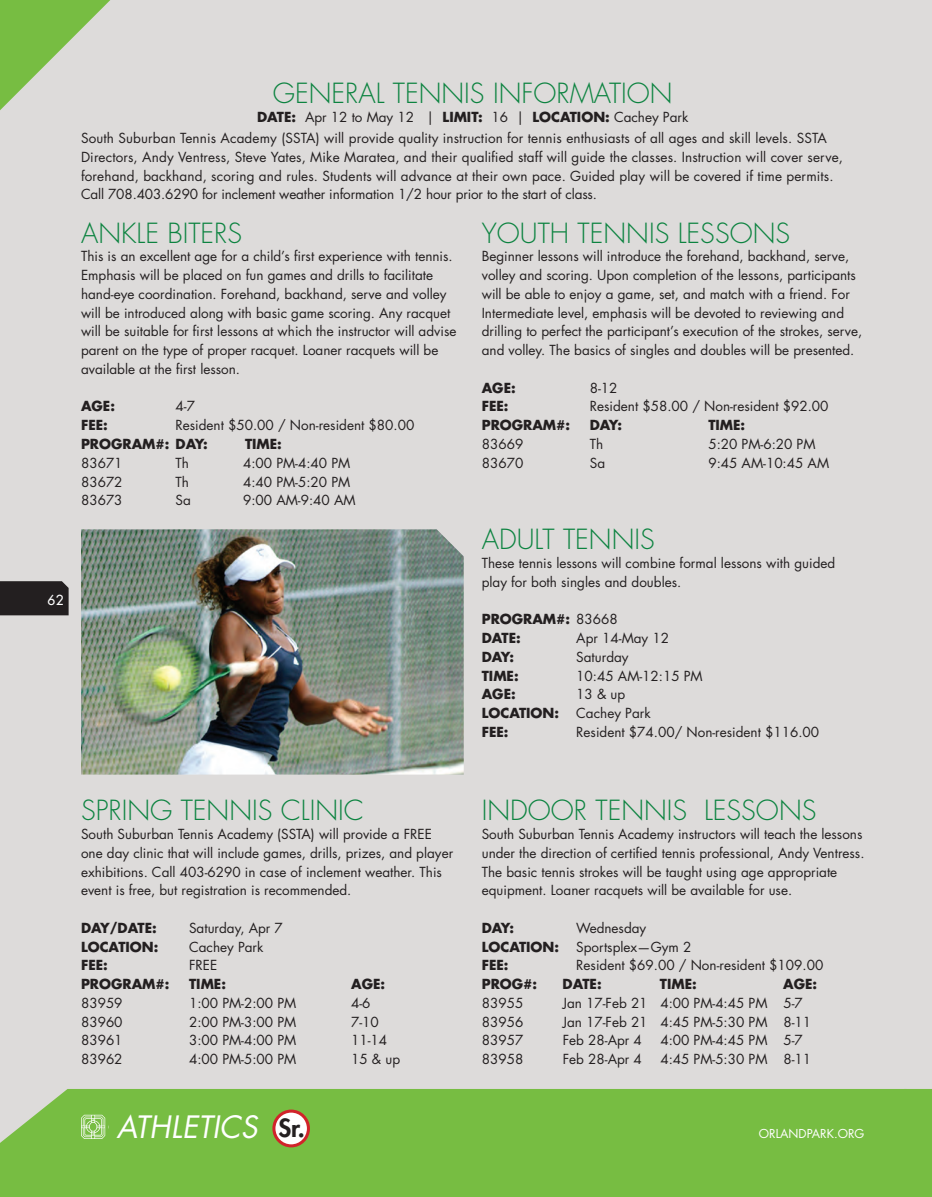
<style>
.page{position:relative;width:932px;height:1197px;background:#fff}
.page>*{position:absolute;margin:0;border:0;box-sizing:border-box;transform-origin:0 0}
.t1{font:italic 30px "Futura Std";color:#fff}
.t2{font:300 27px "Futura Std";color:#0c8340}
.t3{font:800 24.45px "Futura Std";color:#231f20}
.t4{font:13.5px/18.8px "Futura Std";color:#231f20}
.t5{font:700 13.5px/18.8px "Futura Std";color:#231f20}
.t6{font:500 13.5px "Futura Std";color:#fff}
.t7{font:12px "Futura Std";color:#fff}
.s1{font-weight:700}
.s2{font-weight:400}
</style>
<div class="page">
<div style="left:904px;top:0;width:28px;height:1182px;background:#dddbda"></div>
<div style="left:0;top:0;width:904px;height:1182px;background:#dddbda"></div>
<div style="left:906px;top:1089px;width:26px;height:108px;background:#77bd42"></div>
<div style="left:0;top:1089px;width:906px;height:108px;background:#77bd42"></div>
<div style="left:0;top:581px;width:69px;height:34px;background:#231f20"></div>
<svg style="left:0;top:0;width:110px;height:110px"></svg>
<svg style="left:81px;top:1114px;width:24px;height:25px"></svg>
<img style="left:81px;top:529px;width:383px;height:245px">
<div style="left:274px;top:1111px;width:34px;height:35px;background:#fff;border-radius:50%"></div>
<div style="left:272px;top:1109px;width:38px;height:38px;border:3px solid #d1232a;border-radius:50%"></div>
<p class="t6" style="left:47px;top:591px;width:18px">62</p>
<h2 class="t2" style="left:273px;top:77px;width:401px">GENERAL TENNIS INFORMATION</h2>
<p class="t4" style="left:81px;top:107px;width:747px;line-height:21px;text-indent:176px"><span class="s1">DATE:</span> Apr 12 to May 12 | <span class="s1">LIMIT:</span> 16 | <span class="s1">LOCATION:</span> Cachey Park<br>South Suburban Tennis Academy (SSTA) will provide quality instruction for tennis enthusiasts of all ages and skill levels. SSTA</p>
<p class="t4" style="left:81px;top:148px;width:763px">Directors, Andy Ventress, Steve Yates, Mike Maratea, and their qualified staff will guide the classes. Instruction will cover serve, forehand, backhand, scoring and rules. Students will advance at their own pace. Guided play will be covered if time permits.<br>Call 708.403.6290 for inclement weather information 1/2 hour prior to the start of class.</p>
<h2 class="t2" style="left:482px;top:216px;width:310px">YOUTH TENNIS LESSONS</h2>
<p class="t4" style="left:482px;top:247px;width:382px">Beginner lessons will introduce the forehand, backhand, serve, volley and scoring. Upon completion of the lessons, participants will be able to enjoy a game, set, and match with a friend. For Intermediate level, emphasis will be devoted to reviewing and drilling to perfect the participant’s execution of the strokes, serve, and volley. The basics of singles and doubles will be presented.</p>
<p class="t5" style="left:482px;top:378px;width:35px">AGE:</p>
<p class="t4" style="left:590px;top:378px;width:29px">8-12</p>
<p class="t5" style="left:482px;top:397px;width:28px">FEE:</p>
<p class="t4" style="left:590px;top:397px;width:240px">Resident $58.00 / Non-resident $92.00</p>
<p class="t5" style="left:482px;top:415px;width:90px">PROGRAM#:</p>
<p class="t5" style="left:590px;top:415px;width:34px">DAY:</p>
<p class="t5" style="left:708px;top:415px;width:38px">TIME:</p>
<p class="t4" style="left:482px;top:435px;width:43px">83669</p>
<p class="t4" style="left:590px;top:435px;width:15px">Th</p>
<p class="t4" style="left:708px;top:435px;width:109px">5:20 PM-6:20 PM</p>
<p class="t4" style="left:482px;top:453px;width:43px">83670</p>
<p class="t4" style="left:590px;top:453px;width:17px">Sa</p>
<p class="t4" style="left:708px;top:453px;width:122px">9:45 AM-10:45 AM</p>
<h2 class="t2" style="left:81px;top:216px;width:162px">ANKLE BITERS</h2>
<p class="t4" style="left:81px;top:247px;width:377px">This is an excellent age for a child’s first experience with tennis.<br>Emphasis will be placed on fun games and drills to facilitate hand-eye coordination. Forehand, backhand, serve and volley will be introduced along with basic game scoring. Any racquet will be suitable for first lessons at which the instructor will advise parent on the type of proper racquet. Loaner racquets will be available at the first lesson.</p>
<p class="t5" style="left:81px;top:397px;width:35px">AGE:</p>
<p class="t4" style="left:176px;top:397px;width:21px">4-7</p>
<p class="t5" style="left:81px;top:415px;width:28px">FEE:</p>
<p class="t4" style="left:176px;top:416px;width:240px">Resident $50.00 / Non-resident $80.00</p>
<p class="t5" style="left:81px;top:434px;width:128px">PROGRAM#: DAY:</p>
<p class="t5" style="left:245px;top:434px;width:38px">TIME:</p>
<p class="t4" style="left:81px;top:453px;width:43px">83671</p>
<p class="t4" style="left:176px;top:453px;width:15px">Th</p>
<p class="t4" style="left:243px;top:453px;width:109px">4:00 PM-4:40 PM</p>
<p class="t4" style="left:81px;top:472px;width:43px">83672</p>
<p class="t4" style="left:176px;top:472px;width:15px">Th</p>
<p class="t4" style="left:243px;top:472px;width:109px">4:40 PM-5:20 PM</p>
<p class="t4" style="left:81px;top:491px;width:43px">83673</p>
<p class="t4" style="left:176px;top:491px;width:17px">Sa</p>
<p class="t4" style="left:243px;top:491px;width:114px">9:00 AM-9:40 AM</p>
<h2 class="t2" style="left:482px;top:523px;width:174px">ADULT TENNIS</h2>
<p class="t4" style="left:482px;top:554px;width:355px">These tennis lessons will combine formal lessons with guided play for both singles and doubles.</p>
<p class="t5" style="left:482px;top:610px;width:138px">PROGRAM#: <span class="s2">83668<br></span>DATE:</p>
<p class="t4" style="left:576px;top:629px;width:94px">Apr 14-May 12</p>
<p class="t5" style="left:482px;top:647px;width:34px">DAY:</p>
<p class="t4" style="left:576px;top:648px;width:54px">Saturday</p>
<p class="t5" style="left:482px;top:666px;width:38px">TIME:</p>
<p class="t4" style="left:576px;top:666px;width:128px">10:45 AM-12:15 PM</p>
<p class="t5" style="left:482px;top:685px;width:35px">AGE:</p>
<p class="t4" style="left:576px;top:685px;width:51px">13 &amp; up</p>
<p class="t5" style="left:482px;top:703px;width:79px">LOCATION:</p>
<p class="t4" style="left:576px;top:704px;width:76px">Cachey Park</p>
<p class="t5" style="left:482px;top:722px;width:28px">FEE:</p>
<p class="t4" style="left:576px;top:723px;width:244px">Resident $74.00/ Non-resident $116.00</p>
<h2 class="t2" style="left:81px;top:794px;width:284px">SPRING TENNIS CLINIC</h2>
<p class="t4" style="left:81px;top:825px;width:373px">South Suburban Tennis Academy (SSTA) will provide a FREE one day clinic that will include games, drills, prizes, and player exhibitions. Call 403-6290 in case of inclement weather. This event is free, but registration is recommended.</p>
<p class="t5" style="left:81px;top:918px;width:77px">DAY/DATE:</p>
<p class="t4" style="left:189px;top:918px;width:95px">Saturday, Apr 7</p>
<p class="t5" style="left:81px;top:937px;width:79px">LOCATION:</p>
<p class="t4" style="left:189px;top:937px;width:76px">Cachey Park</p>
<p class="t5" style="left:81px;top:956px;width:28px">FEE:</p>
<p class="t4" style="left:189px;top:956px;width:30px">FREE</p>
<p class="t5" style="left:81px;top:974px;width:90px">PROGRAM#:</p>
<p class="t5" style="left:189px;top:974px;width:38px">TIME:</p>
<p class="t5" style="left:351px;top:974px;width:35px">AGE:</p>
<p class="t4" style="left:81px;top:993px;width:43px">83959</p>
<p class="t4" style="left:189px;top:993px;width:109px">1:00 PM-2:00 PM</p>
<p class="t4" style="left:351px;top:993px;width:21px">4-6</p>
<p class="t4" style="left:81px;top:1012px;width:43px">83960</p>
<p class="t4" style="left:189px;top:1012px;width:109px">2:00 PM-3:00 PM</p>
<p class="t4" style="left:351px;top:1012px;width:29px">7-10</p>
<p class="t4" style="left:81px;top:1031px;width:43px">83961</p>
<p class="t4" style="left:189px;top:1031px;width:109px">3:00 PM-4:00 PM</p>
<p class="t4" style="left:351px;top:1031px;width:38px">11-14</p>
<p class="t4" style="left:81px;top:1050px;width:43px">83962</p>
<p class="t4" style="left:189px;top:1050px;width:109px">4:00 PM-5:00 PM</p>
<p class="t4" style="left:351px;top:1050px;width:51px">15 &amp; up</p>
<h1 class="t1" style="left:117px;top:1108px;width:142px">ATHLETICS</h1>
<h3 class="t3" style="left:278px;top:1112px;width:28px">Sr.</h3>
<h2 class="t2" style="left:482px;top:794px;width:336px">INDOOR TENNIS LESSONS</h2>
<p class="t4" style="left:482px;top:825px;width:384px">South Suburban Tennis Academy instructors will teach the lessons under the direction of certified tennis professional, Andy Ventress.<br>The basic tennis strokes will be taught using age appropriate equipment. Loaner racquets will be available for use.</p>
<p class="t5" style="left:482px;top:918px;width:34px">DAY:</p>
<p class="t4" style="left:576px;top:918px;width:71px">Wednesday</p>
<p class="t5" style="left:482px;top:937px;width:79px">LOCATION:</p>
<p class="t4" style="left:576px;top:937px;width:117px">Sportsplex—Gym 2</p>
<p class="t5" style="left:482px;top:956px;width:28px">FEE:</p>
<p class="t4" style="left:576px;top:956px;width:248px">Resident $69.00 / Non-resident $109.00</p>
<p class="t5" style="left:482px;top:974px;width:57px">PROG#:</p>
<p class="t5" style="left:562px;top:974px;width:41px">DATE:</p>
<p class="t5" style="left:660px;top:974px;width:38px">TIME:</p>
<p class="t5" style="left:783px;top:974px;width:35px">AGE:</p>
<p class="t4" style="left:482px;top:993px;width:43px">83955</p>
<p class="t4" style="left:562px;top:993px;width:241px">Jan 17-Feb 21 4:00 PM-4:45 PM 5-7</p>
<p class="t4" style="left:482px;top:1012px;width:43px">83956</p>
<p class="t4" style="left:562px;top:1012px;width:250px">Jan 17-Feb 21 4:45 PM-5:30 PM 8-11</p>
<p class="t4" style="left:482px;top:1031px;width:43px">83957</p>
<p class="t4" style="left:562px;top:1031px;width:81px">Feb 28-Apr 4</p>
<p class="t4" style="left:660px;top:1031px;width:144px">4:00 PM-4:45 PM 5-7</p>
<p class="t4" style="left:482px;top:1050px;width:43px">83958</p>
<p class="t4" style="left:562px;top:1050px;width:81px">Feb 28-Apr 4</p>
<p class="t4" style="left:660px;top:1050px;width:152px">4:45 PM-5:30 PM 8-11</p>
<p class="t7" style="left:758px;top:1126px;width:107px">ORLANDPARK.ORG</p>
</div>
